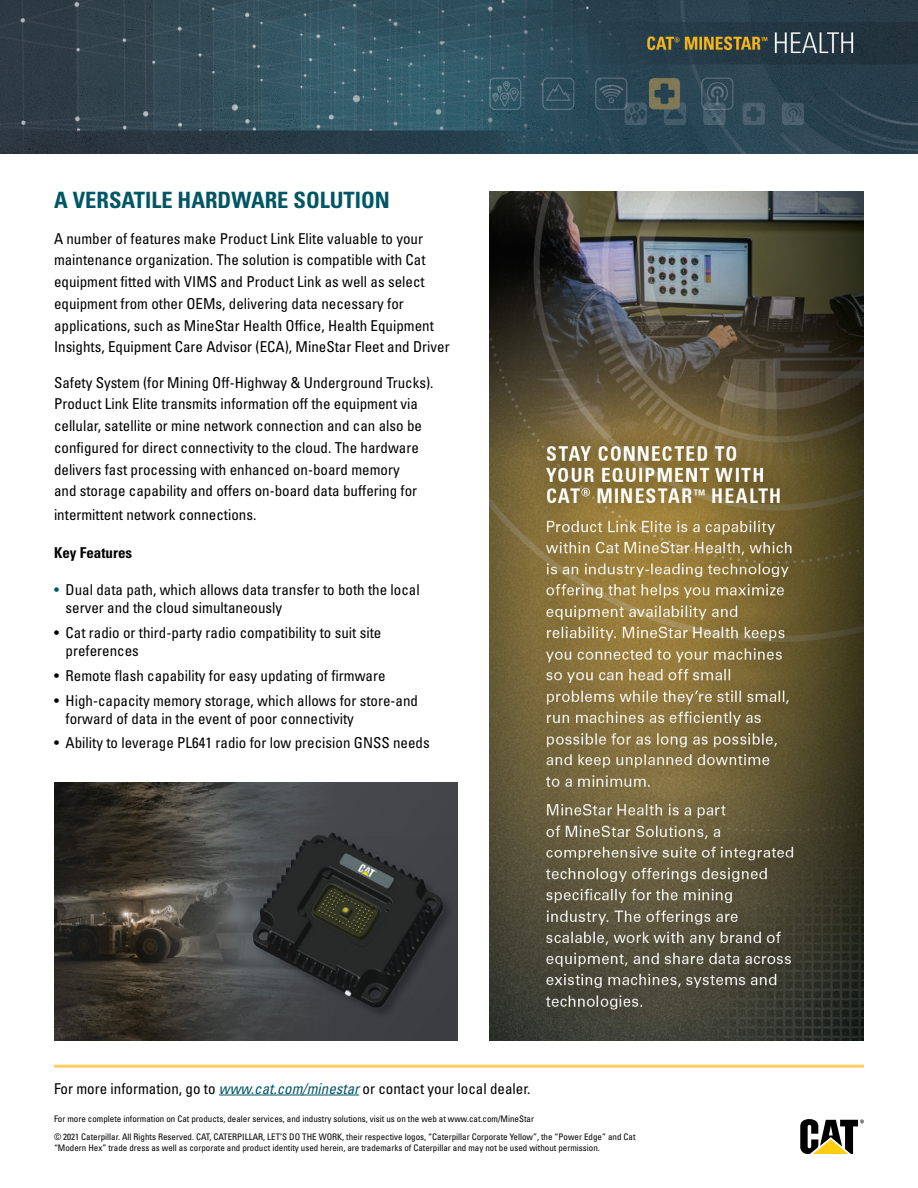
<style>
.page{position:relative;width:918px;height:1188px;background:#fff}
.page>*{position:absolute;margin:0;border:0;box-sizing:border-box;transform-origin:0 0}
.t1{font:700 condensed 22.5px "Univers LT Std";color:#005664}
.t2{font:condensed 15px/21.8px "Univers LT Std";color:#000}
.t3{font:700 condensed 15px "Univers LT Std";color:#000}
.t4{font:condensed 9px/17.5px "Univers LT Std";color:#000}
.s1{color:#005664}
.s2{font-style:italic;color:#005664}
</style>
<div class="page">
<img style="left:489px;top:192px;width:375px;height:848px">
<img style="left:0;top:0;width:918px;height:153px">
<svg style="left:800px;top:1119px;width:64px;height:35px"></svg>
<hr style="left:219px;top:1095px;width:140px;height:1px;background:#005664">
<hr style="left:54px;top:1065px;width:810px;height:3px;background:#ffcf67">
<img style="left:54px;top:783px;width:403px;height:257px">
<h1 class="t1" style="left:54px;top:187px;width:337px">A VERSATILE HARDWARE SOLUTION</h1>
<p class="t2" style="left:54px;top:227px;width:397px">A number of features make Product Link Elite valuable to your maintenance organization. The solution is compatible with Cat equipment fitted with VIMS and Product Link as well as select equipment from other OEMs, delivering data necessary for applications, such as MineStar Health Office, Health Equipment Insights, Equipment Care Advisor (ECA), MineStar Fleet and Driver</p>
<p class="t2" style="left:54px;top:371px;width:381px">Safety System (for Mining Off-Highway &amp; Underground Trucks).<br>Product Link Elite transmits information off the equipment via cellular, satellite or mine network connection and can also be configured for direct connectivity to the cloud. The hardware delivers fast processing with enhanced on-board memory<br>and storage capability and offers on-board data buffering for</p>
<p class="t2" style="left:54px;top:504px;width:204px">intermittent network connections.</p>
<p class="t3" style="left:54px;top:543px;width:80px">Key Features</p>
<p class="t2" style="left:66px;top:581px;width:356px;line-height:18px;text-indent:-12px"><span class="s1">•</span> Dual data path, which allows data transfer to both the local server and the cloud simultaneously</p>
<p class="t2" style="left:66px;top:624px;width:317px;line-height:18px;text-indent:-12px">• Cat radio or third-party radio compatibility to suit site preferences</p>
<p class="t2" style="left:54px;top:665px;width:333px">• Remote flash capability for easy updating of firmware</p>
<p class="t2" style="left:66px;top:691px;width:354px;line-height:18px;text-indent:-12px">• High-capacity memory storage, which allows for store-and forward of data in the event of poor connectivity</p>
<p class="t2" style="left:54px;top:732px;width:377px">• Ability to leverage PL641 radio for low precision GNSS needs</p>
<p class="t2" style="left:54px;top:1077px;width:478px">For more information, go to <span class="s2">www.cat.com/minestar</span> or contact your local dealer.</p>
<p class="t4" style="left:54px;top:1110px;width:583px">For more complete information on Cat products, dealer services, and industry solutions, visit us on the web at www.cat.com/MineStar<br>© 2021 Caterpillar. All Rights Reserved. CAT, CATERPILLAR, LET’S DO THE WORK, their respective logos, “Caterpillar Corporate Yellow”, the “Power Edge” and Cat</p>
<p class="t4" style="left:54px;top:1138px;width:547px">“Modern Hex” trade dress as well as corporate and product identity used herein, are trademarks of Caterpillar and may not be used without permission.</p>
</div>
